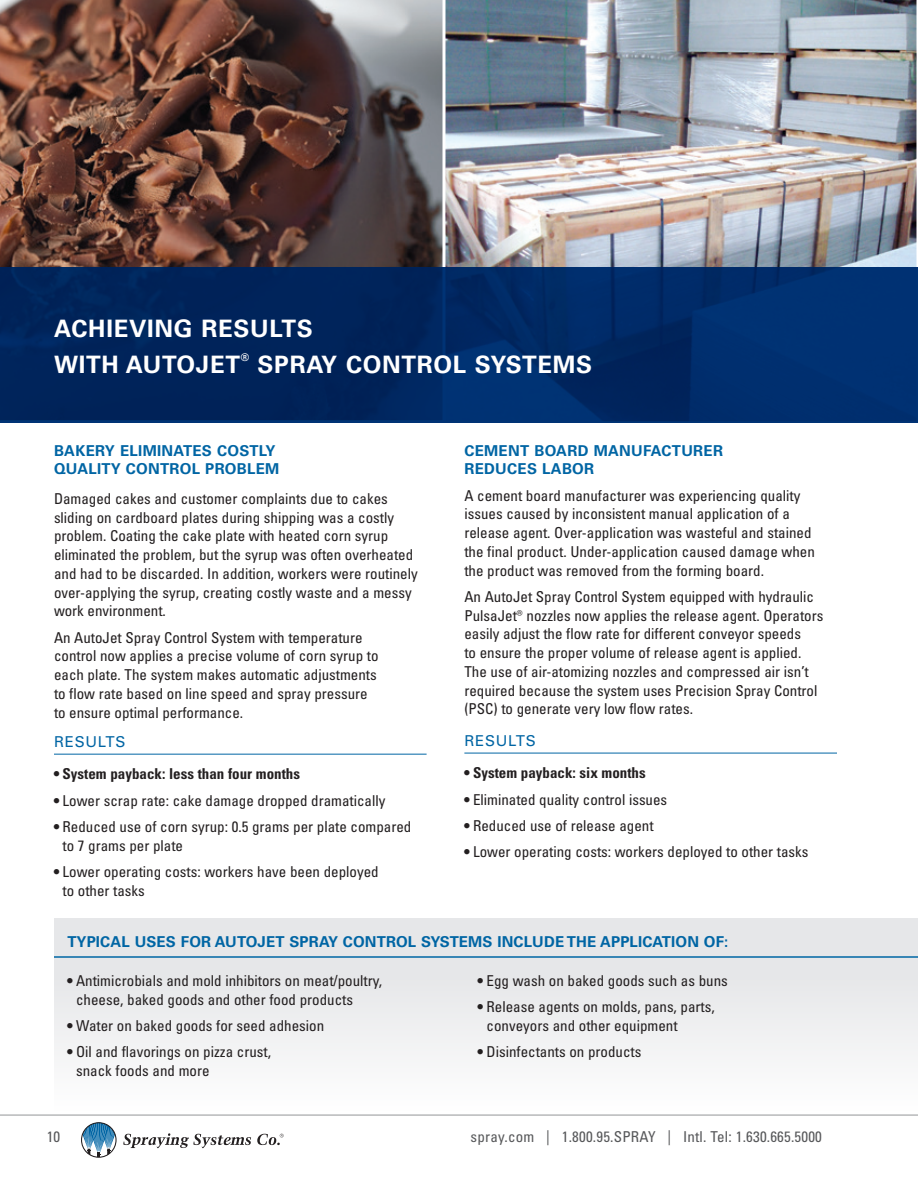
<style>
.page{position:relative;width:918px;height:1188px;background:#fff}
.page>*{position:absolute;margin:0;border:0;box-sizing:border-box;transform-origin:0 0}
.subhead{font:700 24px/36px "Univers LT Pro 65";letter-spacing:.03em;color:#fff}
.body{font:condensed 15px/18.8px "Univers LT Pro";color:#231f20}
.subhead-2{font:700 15px/18.8px "Univers LT Pro 65";letter-spacing:.01em;color:#0065a4}
.body-2{font:700 condensed 15px "Univers LT Pro";color:#231f20}
.t1{font:condensed 15px "Univers LT Pro";letter-spacing:.015em;color:#57585a}
.body-3{font:700 15px/18.8px "Univers LT Pro 65";letter-spacing:.02em;color:#0065a4}
.Light_subhead{font:15px "Univers LT Pro 55 Roman";letter-spacing:.05em;color:#0065a4}
.subhead-3{font:700 10.5px "Univers LT Pro 65";color:#fff}
.s1{font-weight:400}
</style>
<div class="page">
<img style="left:446px;top:0;width:470px;height:267px">
<svg style="left:0;top:0;width:446px;height:267px;background:#654941"></svg>
<svg style="left:916px;top:0;width:1px;height:267px"></svg>
<svg style="left:0;top:267px;width:918px;height:156px;background:#002863"></svg>
<hr style="left:0;top:1115px;width:918px;height:1px;background:#939598">
<svg style="left:81px;top:1122px;width:36px;height:36px"></svg>
<svg style="left:123px;top:1133px;width:128px;height:15px"></svg>
<svg style="left:257px;top:1134px;width:27px;height:11px"></svg>
<div style="left:54px;top:918px;width:864px;height:192px;background:linear-gradient(to bottom,#e1e2e4,#fcfcfc)"></div>
<hr style="left:54px;top:754px;width:373px;height:1px;background:#0065a4">
<hr style="left:464px;top:753px;width:373px;height:1px;background:#0065a4">
<hr style="left:54px;top:956px;width:864px;height:2px;background:#0067a5">
<p class="subhead" style="left:54px;top:309px;width:260px">ACHIEVING RESULTS<br>WITH AUTOJET</p>
<p class="subhead-3" style="left:241px;top:350px;width:10px">®</p>
<p class="subhead" style="left:258px;top:345px;width:336px">SPRAY CONTROL SYSTEMS</p>
<p class="subhead-2" style="left:54px;top:440px;width:227px">BAKERY ELIMINATES COSTLY<br>QUALITY CONTROL PROBLEM</p>
<p class="body" style="left:54px;top:489px;width:365px">Damaged cakes and customer complaints due to cakes sliding on cardboard plates during shipping was a costly problem. Coating the cake plate with heated corn syrup eliminated the problem, but the syrup was often overheated and had to be discarded. In addition, workers were routinely over-applying the syrup, creating costly waste and a messy work environment.</p>
<p class="body" style="left:54px;top:628px;width:326px">An AutoJet Spray Control System with temperature control now applies a precise volume of corn syrup to each plate. The system makes automatic adjustments to flow rate based on line speed and spray pressure to ensure optimal performance.</p>
<p class="Light_subhead" style="left:54px;top:731px;width:73px">RESULTS</p>
<p class="body-2" style="left:54px;top:765px;width:248px"><span class="s1">•</span> System payback: less than four months</p>
<p class="body" style="left:54px;top:790px;width:333px">• Lower scrap rate: cake damage dropped dramatically</p>
<p class="body" style="left:63px;top:817px;width:350px;text-indent:-9px">• Reduced use of corn syrup: 0.5 grams per plate compared to 7 grams per plate</p>
<p class="body" style="left:63px;top:862px;width:318px;text-indent:-9px">• Lower operating costs: workers have been deployed to other tasks</p>
<p class="body-3" style="left:464px;top:440px;width:260px">CEMENT BOARD MANUFACTURER<br>REDUCES LABOR</p>
<p class="body" style="left:464px;top:485px;width:352px">A cement board manufacturer was experiencing quality issues caused by inconsistent manual application of a release agent. Over-application was wasteful and stained the final product. Under-application caused damage when the product was removed from the forming board.</p>
<p class="body" style="left:464px;top:587px;width:361px">An AutoJet Spray Control System equipped with hydraulic PulsaJet® nozzles now applies the release agent. Operators easily adjust the flow rate for different conveyor speeds<br>to ensure the proper volume of release agent is applied.<br>The use of air-atomizing nozzles and compressed air isn’t required because the system uses Precision Spray Control (PSC) to generate very low flow rates.</p>
<p class="Light_subhead" style="left:464px;top:730px;width:73px">RESULTS</p>
<p class="body-2" style="left:464px;top:764px;width:183px"><span class="s1">•</span> System payback: six months</p>
<p class="body" style="left:464px;top:789px;width:204px">• Eliminated quality control issues</p>
<p class="body" style="left:464px;top:816px;width:191px">• Reduced use of release agent</p>
<p class="body" style="left:464px;top:842px;width:346px">• Lower operating costs: workers deployed to other tasks</p>
<p class="subhead-2" style="left:68px;top:931px;width:662px">TYPICAL USES FOR AUTOJET SPRAY CONTROL SYSTEMS INCLUDE THE APPLICATION OF:</p>
<p class="body" style="left:76px;top:971px;width:308px;text-indent:-9px">• Antimicrobials and mold inhibitors on meat/poultry, cheese, baked goods and other food products</p>
<p class="body" style="left:68px;top:1016px;width:258px">• Water on baked goods for seed adhesion</p>
<p class="body" style="left:76px;top:1042px;width:196px;text-indent:-9px">• Oil and flavorings on pizza crust, snack foods and more</p>
<p class="body" style="left:478px;top:971px;width:252px">• Egg wash on baked goods such as buns</p>
<p class="body" style="left:487px;top:997px;width:230px;text-indent:-9px">• Release agents on molds, pans, parts, conveyors and other equipment</p>
<p class="body" style="left:478px;top:1042px;width:165px">• Disinfectants on products</p>
<p class="t1" style="left:47px;top:1128px;width:15px">10</p>
<p class="t1" style="left:471px;top:1128px;width:353px">spray.com | 1.800.95.SPRAY | Intl. Tel: 1.630.665.5000</p>
</div>
